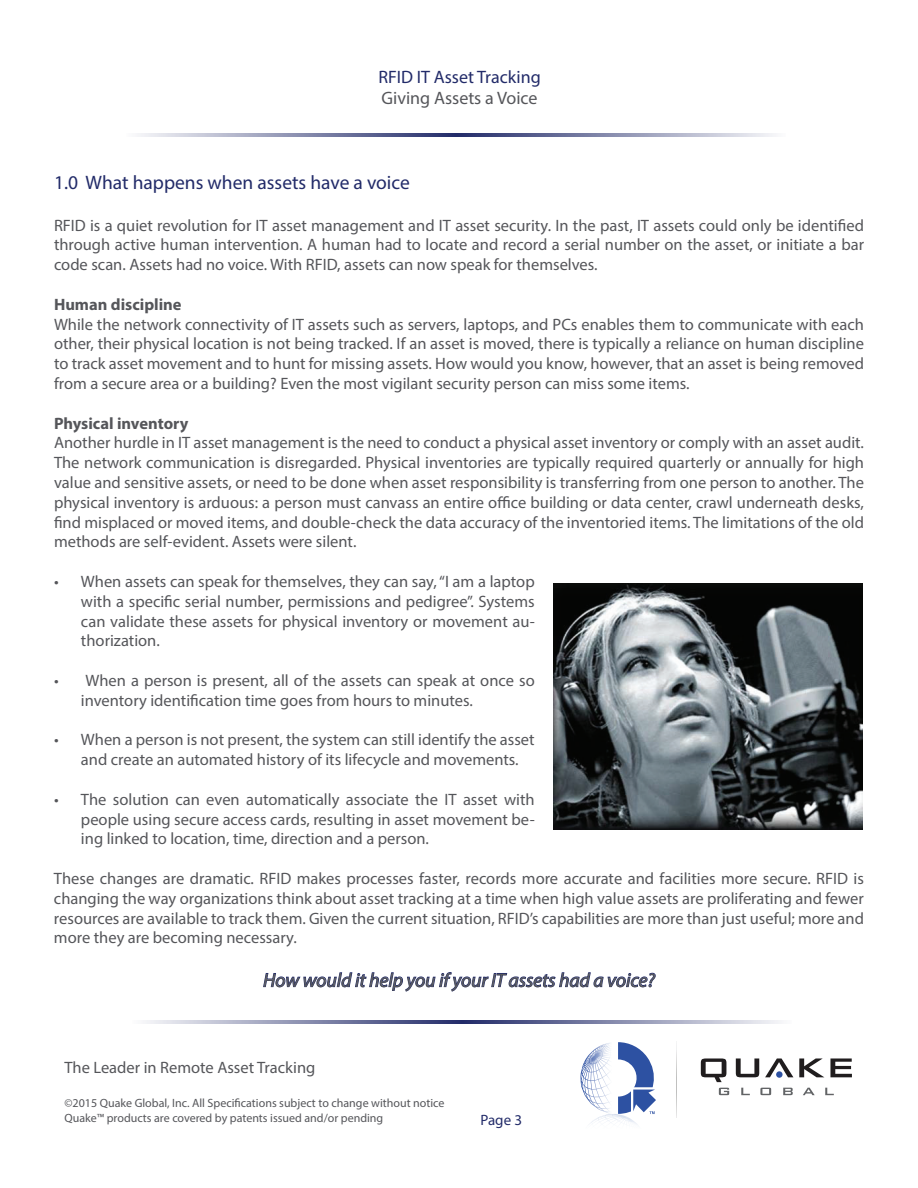
<style>
.page{position:relative;width:918px;height:1188px;background:#fff}
.page>*{position:absolute;margin:0;border:0;box-sizing:border-box;transform-origin:0 0}
.t1{font:italic 19.5px "Myriad Pro";color:#55565a}
.t2{font:19.5px "Myriad Pro";color:#222b69}
.t3{font:18px "Myriad Pro";color:#222b69}
.t4{font:18px "Myriad Pro";color:#55565a}
.t5{font:16.5px/19.8px "Myriad Pro";color:#55565a;text-align:justify}
.t6{font:700 16.5px "Myriad Pro";color:#55565a}
.t7{font:15px "Myriad Pro";color:#222b69}
.t8{font:12px/14.4px "Myriad Pro";color:#55565a}
</style>
<div class="page">
<svg style="left:145px;top:1020px;width:317px;height:4px"></svg>
<svg style="left:462px;top:1020px;width:319px;height:4px"></svg>
<svg style="left:676px;top:1041px;width:1px;height:77px"></svg>
<svg style="left:701px;top:1058px;width:25px;height:24px"></svg>
<svg style="left:736px;top:1058px;width:23px;height:19px"></svg>
<svg style="left:799px;top:1058px;width:25px;height:19px"></svg>
<svg style="left:830px;top:1058px;width:22px;height:19px"></svg>
<svg style="left:719px;top:1088px;width:10px;height:7px"></svg>
<svg style="left:741px;top:1088px;width:9px;height:7px"></svg>
<svg style="left:760px;top:1088px;width:11px;height:7px"></svg>
<svg style="left:783px;top:1088px;width:10px;height:7px"></svg>
<svg style="left:803px;top:1088px;width:12px;height:7px"></svg>
<svg style="left:825px;top:1088px;width:9px;height:7px"></svg>
<svg style="left:765px;top:1058px;width:28px;height:19px"></svg>
<div style="left:776px;top:1071px;width:7px;height:7px;background:#2d51a2;border-radius:50%"></div>
<svg style="left:580px;top:1042px;width:76px;height:82px"></svg>
<hr style="left:126px;top:133px;width:330px;height:3px;background:#222b69">
<hr style="left:455px;top:133px;width:331px;height:3px;background:#222b69">
<svg style="left:263px;top:972px;width:393px;height:20px"></svg>
<img style="left:554px;top:584px;width:308px;height:246px">
<p class="t3" style="left:378px;top:65px;width:164px">RFID IT Asset Tracking</p>
<p class="t4" style="left:382px;top:87px;width:158px">Giving Assets a Voice</p>
<p class="t2" style="left:54px;top:171px;width:357px">1.0 What happens when assets have a voice</p>
<p class="t5" style="left:54px;top:215px;width:812px">RFID is a quiet revolution for IT asset management and IT asset security. In the past, IT assets could only be identified through active human intervention. A human had to locate and record a serial number on the asset, or initiate a bar code scan. Assets had no voice. With RFID, assets can now speak for themselves.</p>
<p class="t6" style="left:54px;top:294px;width:129px">Human discipline</p>
<p class="t5" style="left:54px;top:314px;width:812px">While the network connectivity of IT assets such as servers, laptops, and PCs enables them to communicate with each other, their physical location is not being tracked. If an asset is moved, there is typically a reliance on human discipline to track asset movement and to hunt for missing assets. How would you know, however, that an asset is being removed from a secure area or a building? Even the most vigilant security person can miss some items.</p>
<p class="t6" style="left:54px;top:412px;width:136px">Physical inventory</p>
<p class="t5" style="left:54px;top:433px;width:812px">Another hurdle in IT asset management is the need to conduct a physical asset inventory or comply with an asset audit.<br>The network communication is disregarded. Physical inventories are typically required quarterly or annually for high value and sensitive assets, or need to be done when asset responsibility is transferring from one person to another. The physical inventory is arduous: a person must canvass an entire office building or data center, crawl underneath desks, find misplaced or moved items, and double-check the data accuracy of the inventoried items. The limitations of the old methods are self-evident. Assets were silent.</p>
<p class="t5" style="left:81px;top:571px;width:455px;text-indent:-27px">• When assets can speak for themselves, they can say, “I am a laptop with a specific serial number, permissions and pedigree”. Systems can validate these assets for physical inventory or movement au&shy;thorization.</p>
<p class="t5" style="left:81px;top:670px;width:455px;text-indent:-27px">• When a person is present, all of the assets can speak at once so inventory identification time goes from hours to minutes.</p>
<p class="t5" style="left:81px;top:730px;width:455px;text-indent:-27px">• When a person is not present, the system can still identify the asset and create an automated history of its lifecycle and movements.</p>
<p class="t5" style="left:81px;top:789px;width:455px;text-indent:-27px">• The solution can even automatically associate the IT asset with people using secure access cards, resulting in asset movement be&shy;ing linked to location, time, direction and a person.</p>
<p class="t5" style="left:54px;top:868px;width:812px">These changes are dramatic. RFID makes processes faster, records more accurate and facilities more secure. RFID is changing the way organizations think about asset tracking at a time when high value assets are proliferating and fewer resources are available to track them. Given the current situation, RFID’s capabilities are more than just useful; more and more they are becoming necessary.</p>
<p class="t1" style="left:263px;top:968px;width:393px">How would it help you if your IT assets had a voice?</p>
<p class="t5" style="left:64px;top:1057px;width:252px">The Leader in Remote Asset Tracking</p>
<p class="t8" style="left:64px;top:1096px;width:382px">©2015 Quake Global, Inc. All Specifications subject to change without notice<br>Quake™ products are covered by patents issued and/or pending</p>
<p class="t7" style="left:481px;top:1111px;width:43px">Page 3</p>
</div>
